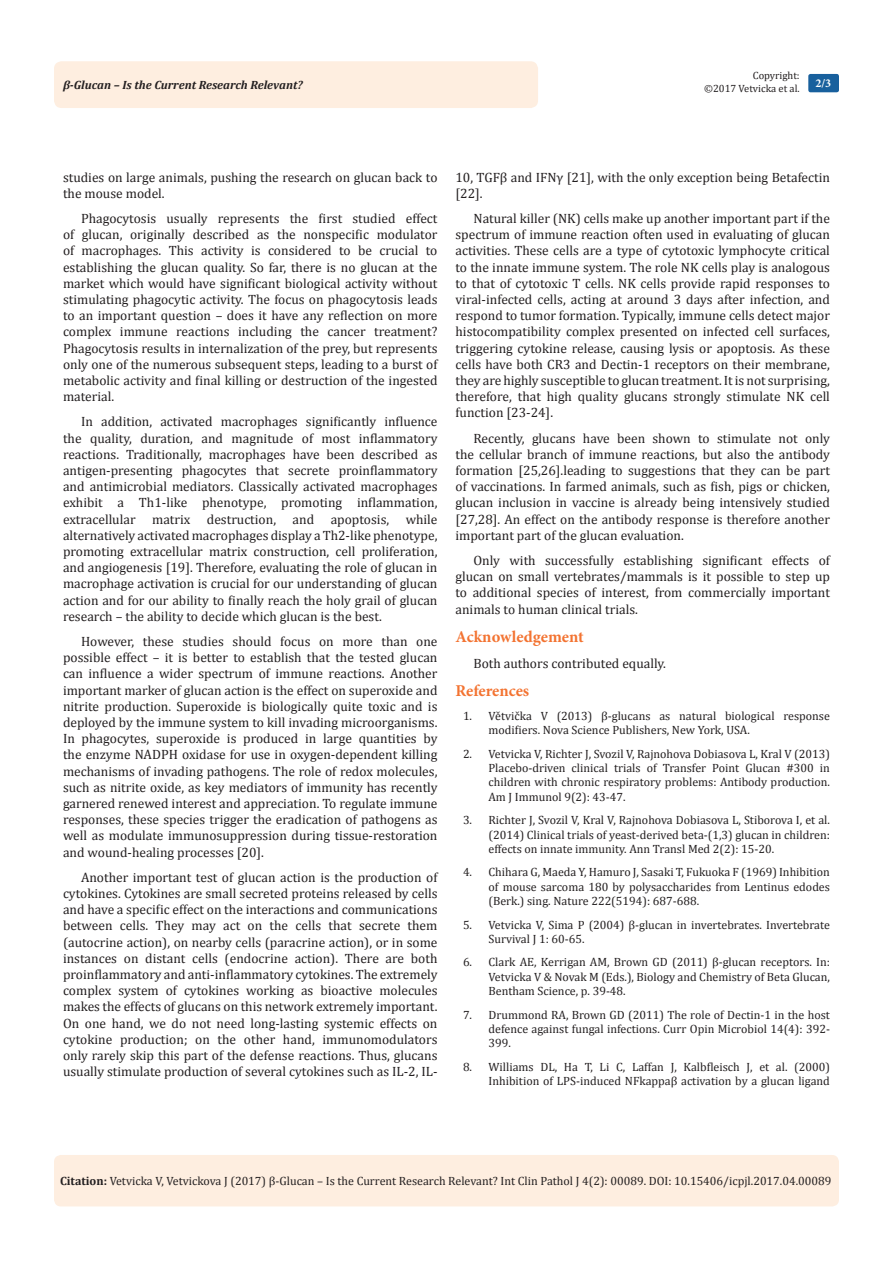
<style>
.page{position:relative;width:893px;height:1263px;background:#fff}
.page>*{position:absolute;margin:0;border:0;box-sizing:border-box;transform-origin:0 0}
.List_Paragraph{font:700 16.5px "Minion Pro";color:#f37331}
.t1{font:13.5px/16.2px "Cambria";color:#231f20;text-align:justify}
.Citation{font:12px/14.4px "Cambria";color:#231f20;text-align:justify}
.t2{font:italic 700 12px "Cambria";color:#231f20}
.t3{font:700 12px "Minion Pro";color:#fff}
.t4{font:10.5px/12.6px "Cambria";color:#231f20;text-align:right}
.s1{font-weight:700}
</style>
<div class="page">
<div style="left:54px;top:1155px;width:785px;height:51px;background:#feeee0;border-radius:7px"></div>
<div style="left:54px;top:61px;width:484px;height:47px;background:#feeee0;border-radius:8px"></div>
<div style="left:808px;top:74px;width:31px;height:18px;background:#18609d;border-radius:2px"></div>
<p class="t4" style="left:704px;top:69px;width:97px">Copyright:<br>©2017 Vetvicka et al.</p>
<p class="t2" style="left:63px;top:77px;width:241px">β-Glucan – Is the Current Research Relevant?</p>
<p class="t3" style="left:815px;top:75px;width:17px">2/3</p>
<p class="t1" style="left:63px;top:169px;width:376px">studies on large animals, pushing the research on glucan back to the mouse model.</p>
<p class="t1" style="left:63px;top:210px;width:376px;text-indent:18px">Phagocytosis usually represents the first studied effect of glucan, originally described as the nonspecific modulator of macrophages. This activity is considered to be crucial to establishing the glucan quality. So far, there is no glucan at the market which would have significant biological activity without stimulating phagocytic activity. The focus on phagocytosis leads to an important question – does it have any reflection on more complex immune reactions including the cancer treatment?<br>Phagocytosis results in internalization of the prey, but represents only one of the numerous subsequent steps, leading to a burst of metabolic activity and final killing or destruction of the ingested material.</p>
<p class="t1" style="left:63px;top:414px;width:376px;text-indent:18px">In addition, activated macrophages significantly influence the quality, duration, and magnitude of most inflammatory reactions. Traditionally, macrophages have been described as antigen-presenting phagocytes that secrete proinflammatory and antimicrobial mediators. Classically activated macrophages exhibit a Th1-like phenotype, promoting inflammation, extracellular matrix destruction, and apoptosis, while alternatively activated macrophages display a Th2-like phenotype, promoting extracellular matrix construction, cell proliferation, and angiogenesis [19]. Therefore, evaluating the role of glucan in macrophage activation is crucial for our understanding of glucan action and for our ability to finally reach the holy grail of glucan research – the ability to decide which glucan is the best.</p>
<p class="t1" style="left:63px;top:633px;width:376px;text-indent:18px">However, these studies should focus on more than one possible effect – it is better to establish that the tested glucan can influence a wider spectrum of immune reactions. Another important marker of glucan action is the effect on superoxide and nitrite production. Superoxide is biologically quite toxic and is deployed by the immune system to kill invading microorganisms.<br>In phagocytes, superoxide is produced in large quantities by the enzyme NADPH oxidase for use in oxygen-dependent killing mechanisms of invading pathogens. The role of redox molecules, such as nitrite oxide, as key mediators of immunity has recently garnered renewed interest and appreciation. To regulate immune responses, these species trigger the eradication of pathogens as well as modulate immunosuppression during tissue-restoration and wound-healing processes [20].</p>
<p class="t1" style="left:63px;top:869px;width:376px;text-indent:18px">Another important test of glucan action is the production of cytokines. Cytokines are small secreted proteins released by cells and have a specific effect on the interactions and communications between cells. They may act on the cells that secrete them (autocrine action), on nearby cells (paracrine action), or in some instances on distant cells (endocrine action). There are both proinflammatory and anti-inflammatory cytokines. The extremely complex system of cytokines working as bioactive molecules makes the effects of glucans on this network extremely important.<br>On one hand, we do not need long-lasting systemic effects on cytokine production; on the other hand, immunomodulators only rarely skip this part of the defense reactions. Thus, glucans usually stimulate production of several cytokines such as IL-2, IL-</p>
<p class="t1" style="left:455px;top:169px;width:376px">10, TGFβ and IFNγ [21], with the only exception being Betafectin [22].</p>
<p class="t1" style="left:455px;top:210px;width:376px;text-indent:18px">Natural killer (NK) cells make up another important part if the spectrum of immune reaction often used in evaluating of glucan activities. These cells are a type of cytotoxic lymphocyte critical to the innate immune system. The role NK cells play is analogous to that of cytotoxic T cells. NK cells provide rapid responses to viral-infected cells, acting at around 3 days after infection, and respond to tumor formation. Typically, immune cells detect major histocompatibility complex presented on infected cell surfaces, triggering cytokine release, causing lysis or apoptosis. As these cells have both CR3 and Dectin-1 receptors on their membrane, they are highly susceptible to glucan treatment. It is not surprising, therefore, that high quality glucans strongly stimulate NK cell function [23-24].</p>
<p class="t1" style="left:455px;top:430px;width:376px;text-indent:18px">Recently, glucans have been shown to stimulate not only the cellular branch of immune reactions, but also the antibody formation [25,26].leading to suggestions that they can be part of vaccinations. In farmed animals, such as fish, pigs or chicken, glucan inclusion in vaccine is already being intensively studied [27,28]. An effect on the antibody response is therefore another important part of the glucan evaluation.</p>
<p class="t1" style="left:455px;top:552px;width:376px;text-indent:18px">Only with successfully establishing significant effects of glucan on small vertebrates/mammals is it possible to step up to additional species of interest, from commercially important animals to human clinical trials.</p>
<p class="List_Paragraph" style="left:455px;top:625px;width:130px">Acknowledgement</p>
<p class="t1" style="left:473px;top:655px;width:194px">Both authors contributed equally.</p>
<p class="List_Paragraph" style="left:455px;top:679px;width:75px">References</p>
<p class="Citation" style="left:488px;top:708px;width:343px;text-indent:-26px">1. Větvička V (2013) β-glucans as natural biological response modifiers. Nova Science Publishers, New York, USA.</p>
<p class="Citation" style="left:488px;top:746px;width:343px;text-indent:-26px">2. Vetvicka V, Richter J, Svozil V, Rajnohova Dobiasova L, Kral V (2013)<br>Placebo-driven clinical trials of Transfer Point Glucan #300 in children with chronic respiratory problems: Antibody production.<br>Am J Immunol 9(2): 43-47.</p>
<p class="Citation" style="left:488px;top:813px;width:343px;text-indent:-26px">3. Richter J, Svozil V, Kral V, Rajnohova Dobiasova L, Stiborova I, et al. (2014) Clinical trials of yeast-derived beta-(1,3) glucan in children: effects on innate immunity. Ann Transl Med 2(2): 15-20.</p>
<p class="Citation" style="left:488px;top:865px;width:343px;text-indent:-26px">4. Chihara G, Maeda Y, Hamuro J, Sasaki T, Fukuoka F (1969) Inhibition of mouse sarcoma 180 by polysaccharides from Lentinus edodes (Berk.) sing. Nature 222(5194): 687-688.</p>
<p class="Citation" style="left:488px;top:917px;width:343px;text-indent:-26px">5. Vetvicka V, Sima P (2004) β-glucan in invertebrates. Invertebrate<br>Survival J 1: 60-65.</p>
<p class="Citation" style="left:488px;top:955px;width:343px;text-indent:-26px">6. Clark AE, Kerrigan AM, Brown GD (2011) β-glucan receptors. In:<br>Vetvicka V &amp; Novak M (Eds.), Biology and Chemistry of Beta Glucan, Bentham Science, p. 39-48.</p>
<p class="Citation" style="left:488px;top:1007px;width:343px;text-indent:-26px">7. Drummond RA, Brown GD (2011) The role of Dectin-1 in the host defence against fungal infections. Curr Opin Microbiol 14(4): 392- 399.</p>
<p class="Citation" style="left:463px;top:1059px;width:368px;text-align:right">8. Williams DL, Ha T, Li C, Laffan J, Kalbfleisch J, et al. (2000)<br>Inhibition of LPS-induced NFkappaβ activation by a glucan ligand</p>
<p class="Citation" style="left:60px;top:1174px;width:773px"><span class="s1">Citation:</span> Vetvicka V, Vetvickova J (2017) β-Glucan – Is the Current Research Relevant? Int Clin Pathol J 4(2): 00089. DOI: 10.15406/icpjl.2017.04.00089</p>
</div>
